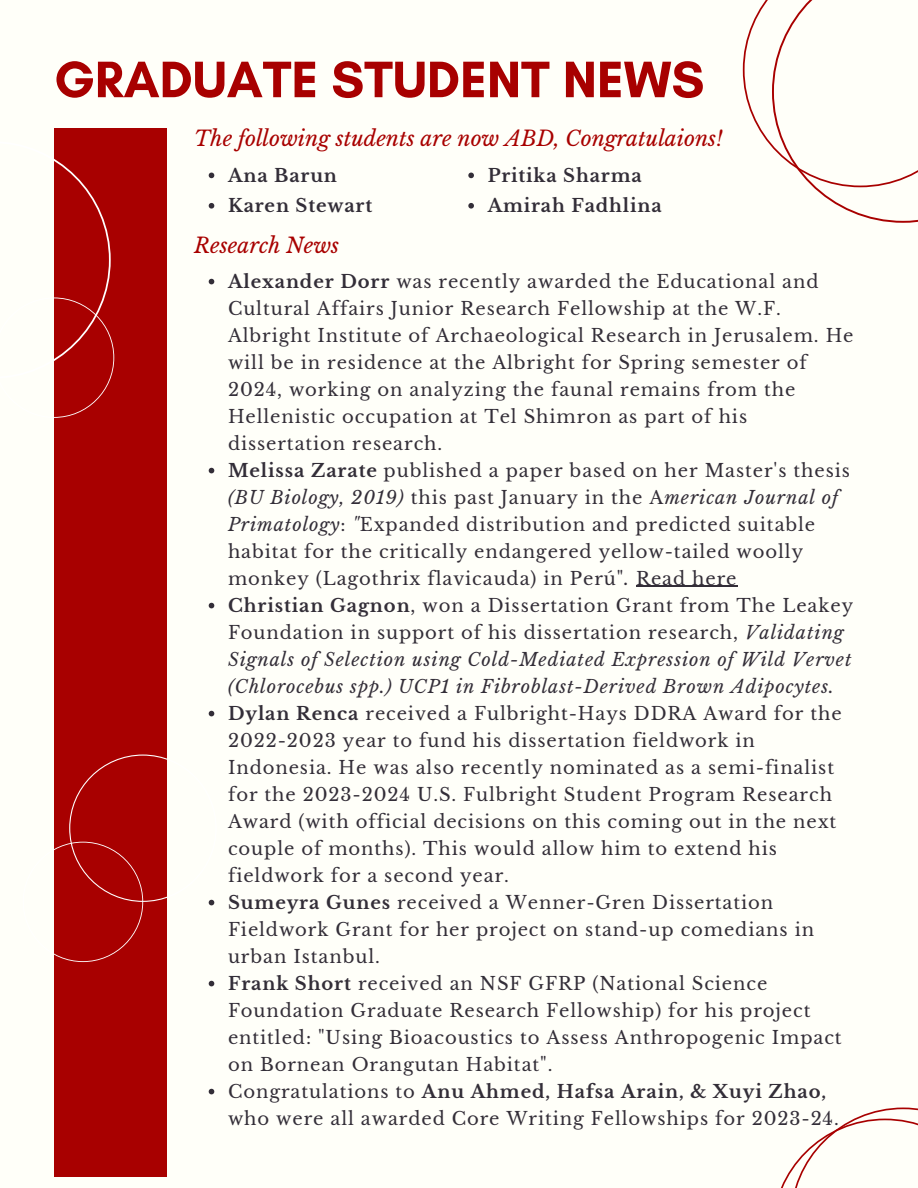
<style>
.page{position:relative;width:918px;height:1188px;background:#fffff9}
.page>*{position:absolute;margin:0;border:0;box-sizing:border-box;transform-origin:0 0}
.t1{font:700 52.2px "Glacial Indifference";color:#a80000}
.t2{font:italic 21px "Libre Baskerville";color:#a80000}
.t3{font:18px/27px "Libre Baskerville";letter-spacing:.05em;color:#332e38}
.t4{font:700 18px/30.3px "Libre Baskerville";letter-spacing:.045em;color:#332e38}
.s1{font-weight:700}
.s2{font-style:italic}
</style>
<div class="page">
<div style="left:54px;top:128px;width:112px;height:1049px;background:#a80000"></div>
<svg style="left:209px;top:279px;width:5px;height:5px"></svg>
<svg style="left:209px;top:468px;width:5px;height:5px"></svg>
<hr style="left:636px;top:586px;width:101px;height:1px;background:#332e38">
<svg style="left:209px;top:603px;width:5px;height:5px"></svg>
<svg style="left:209px;top:711px;width:5px;height:5px"></svg>
<svg style="left:209px;top:981px;width:5px;height:5px"></svg>
<svg style="left:209px;top:1089px;width:5px;height:5px"></svg>
<svg style="left:209px;top:173px;width:5px;height:5px"></svg>
<svg style="left:209px;top:203px;width:5px;height:6px"></svg>
<svg style="left:468px;top:173px;width:6px;height:5px"></svg>
<svg style="left:468px;top:203px;width:6px;height:6px"></svg>
<svg style="left:54px;top:158px;width:60px;height:260px"></svg>
<svg style="left:54px;top:755px;width:161px;height:207px"></svg>
<svg style="left:743px;top:0;width:175px;height:223px"></svg>
<svg style="left:781px;top:1108px;width:137px;height:80px"></svg>
<h1 class="t1" style="left:54px;top:48px;width:652px">GRADUATE STUDENT NEWS</h1>
<p class="t2" style="left:194px;top:126px;width:530px">The following students are now ABD, Congratulaions!</p>
<p class="t4" style="left:228px;top:160px;width:146px">Ana Barun<br>Karen Stewart</p>
<p class="t2" style="left:194px;top:232px;width:146px">Research News</p>
<p class="t4" style="left:488px;top:160px;width:176px">Pritika Sharma<br>Amirah Fadhlina</p>
<p class="t3" style="left:228px;top:268px;width:627px"><span class="s1">Alexander Dorr</span> was recently awarded the Educational and Cultural Affairs Junior Research Fellowship at the W.F.<br>Albright Institute of Archaeological Research in Jerusalem. He will be in residence at the Albright for Spring semester of 2024, working on analyzing the faunal remains from the Hellenistic occupation at Tel Shimron as part of his dissertation research.<br><span class="s1">Melissa Zarate</span> published a paper based on her Master's thesis <span class="s2">(BU Biology, 2019)</span> this past January in the A<span class="s2">merican Journal of Primatology</span>: <span class="s2">"</span>Expanded distribution and predicted suitable habitat for the critically endangered yellow-tailed woolly monkey (Lagothrix flavicauda) in Perú"<span class="s2">.</span> Read here<br><span class="s1">Christian Gagnon</span>, won a Dissertation Grant from The Leakey Foundation in support of his dissertation research, <span class="s2">Validating Signals of Selection using Cold-Mediated Expression of Wild Vervet (Chlorocebus spp.) UCP1 in Fibroblast-Derived Brown Adipocytes.<br></span><span class="s1">Dylan Renca</span> received a Fulbright-Hays DDRA Award for the 2022-2023 year to fund his dissertation fieldwork in Indonesia. He was also recently nominated as a semi-finalist for the 2023-2024 U.S. Fulbright Student Program Research Award (with official decisions on this coming out in the next couple of months). This would allow him to extend his fieldwork for a second year.<br><span class="s1">Sumeyra Gunes</span> received a Wenner-Gren Dissertation Fieldwork Grant for her project on stand-up comedians in urban Istanbul.<br><span class="s1">Frank Short</span> received an NSF GFRP (National Science Foundation Graduate Research Fellowship) for his project entitled: "Using Bioacoustics to Assess Anthropogenic Impact on Bornean Orangutan Habitat".<br>Congratulations to <span class="s1">Anu Ahmed, Hafsa Arain, &amp; Xuyi Zhao, </span>who were all awarded Core Writing Fellowships for 2023-24.</p>
</div>
